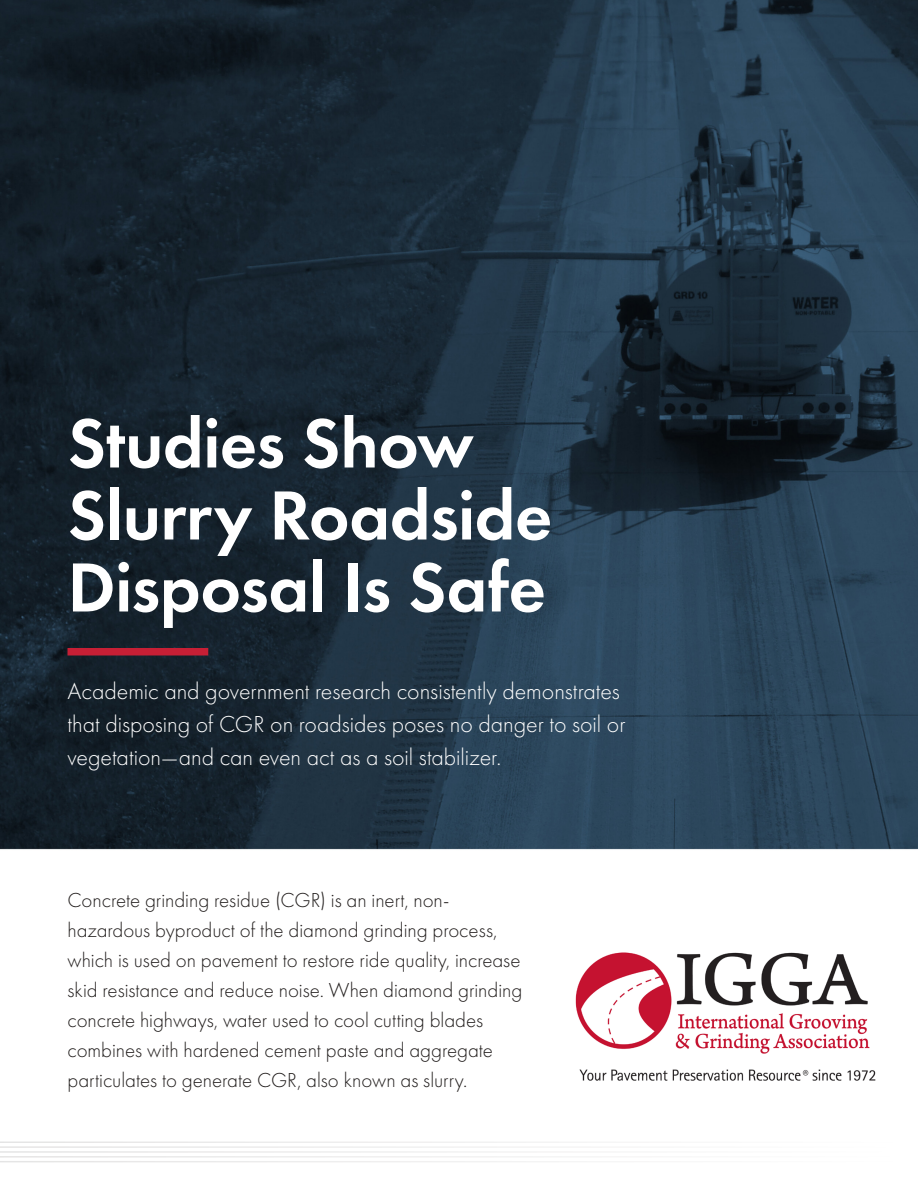
<style>
.page{position:relative;width:918px;height:1188px;background:#fff}
.page>*{position:absolute;margin:0;border:0;box-sizing:border-box;transform-origin:0 0}
.t1{font:600 72px/72px "Futura PT";letter-spacing:-.01em;color:#fff}
.Sidebar_Text{font:300 24px/33px "Futura PT";letter-spacing:-.005em;color:#fff}
.Sidebar_Text-2{font:300 21px/30px "Futura PT";color:#201c1b}
</style>
<div class="page">
<hr style="left:0;top:94px;width:918px;height:1px;background:#201c1b">
<hr style="left:0;top:99px;width:918px;height:1px;background:#201c1b">
<hr style="left:0;top:103px;width:918px;height:2px;background:#201c1b">
<hr style="left:0;top:1142px;width:918px;height:1px;background:#201c1b">
<hr style="left:0;top:1146px;width:918px;height:2px;background:#201c1b">
<hr style="left:0;top:1151px;width:918px;height:2px;background:#201c1b">
<hr style="left:0;top:1156px;width:918px;height:2px;background:#201c1b">
<hr style="left:0;top:1161px;width:918px;height:1px;background:#201c1b">
<img style="left:0;top:0;width:917px;height:850px">
<img style="left:575px;top:952px;width:301px;height:129px">
<div style="left:68px;top:648px;width:140px;height:8px;background:#c71f35"></div>
<p class="t1" style="left:68px;top:407px;width:487px">Studies Show<br>Slurry Roadside<br>Disposal Is Safe</p>
<p class="Sidebar_Text" style="left:68px;top:674px;width:560px">Academic and government research consistently demonstrates that disposing of CGR on roadsides poses no danger to soil or vegetation—and can even act as a soil stabilizer.</p>
<p class="Sidebar_Text-2" style="left:68px;top:885px;width:456px">Concrete grinding residue (CGR) is an inert, non&shy;hazardous byproduct of the diamond grinding process, which is used on pavement to restore ride quality, increase skid resistance and reduce noise. When diamond grinding concrete highways, water used to cool cutting blades combines with hardened cement paste and aggregate particulates to generate CGR, also known as slurry.</p>
</div>
